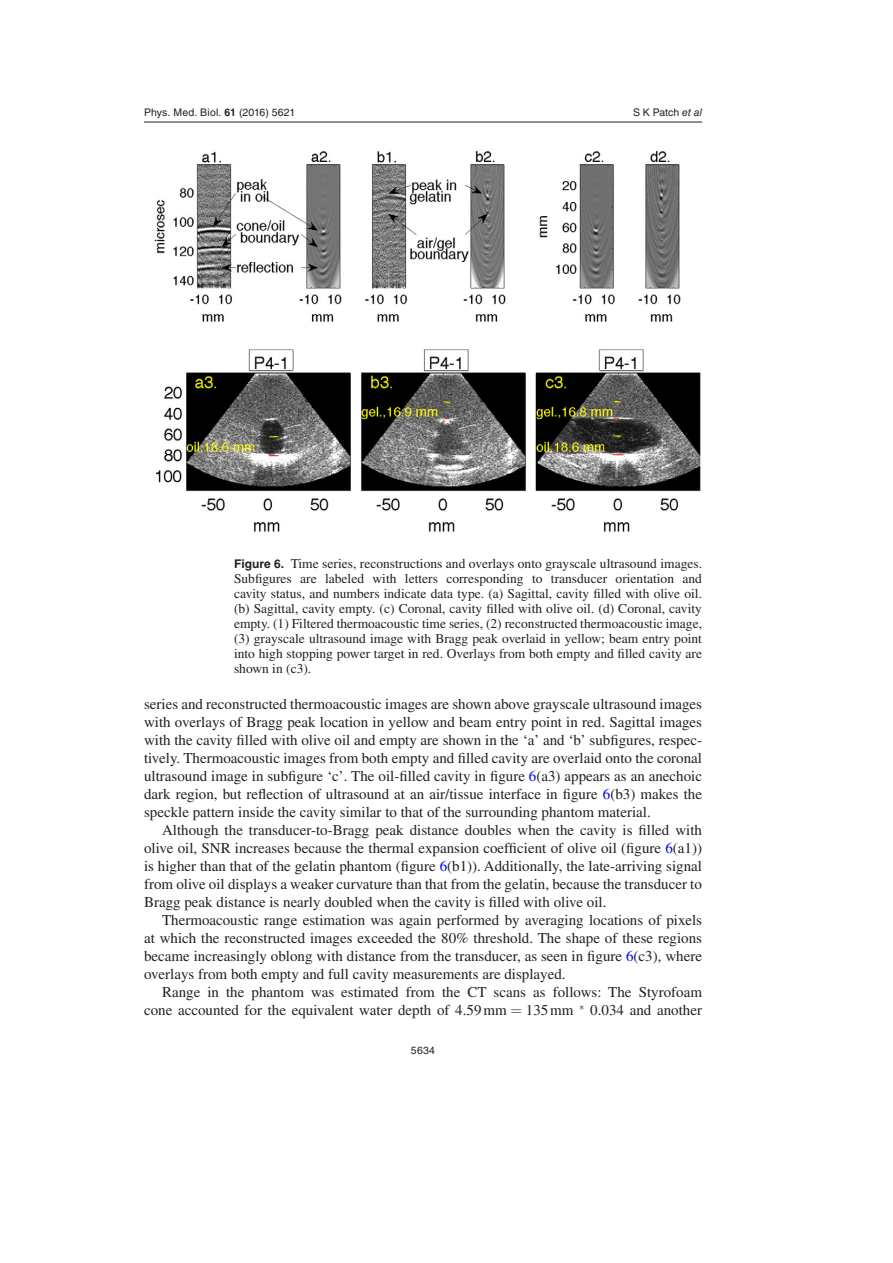
<style>
.page{position:relative;width:893px;height:1263px;background:#fff}
.page>*{position:absolute;margin:0;border:0;box-sizing:border-box;transform-origin:0 0}
.t1{font:15px/18px "Times LT Std";color:#231f20;text-align:justify}
.t2{font:13.5px/15px "Times LT Std";color:#231f20;text-align:justify}
.t3{font:10.5px "Helvetica LT Std";letter-spacing:.02em;color:#231f20}
.s1{font-family:"Helvetica";font-weight:700}
.s2{font-family:"Helvetica"}
.s3{font-style:italic}
.s4{font-family:"Helvetica LT Std";font-weight:700;font-size:12px}
.s5{font-family:"STIX General"}
.s6{color:#00f}
</style>
<div class="page">
<hr style="left:144px;top:122px;width:558px;height:1px;background:#231f20">
<img style="left:154px;top:150px;width:547px;height:382px">
<p class="t3" style="left:144px;top:107px;width:153px">Phys. Med. Biol. <span class="s1">61</span> (<span class="s2">2016</span>) 5621</p>
<p class="t3" style="left:633px;top:106px;width:71px">S K Patch <span class="s3">et al</span></p>
<p class="t2" style="left:234px;top:556px;width:470px"><span class="s4">Figure 6.</span> Time series, reconstructions and overlays onto grayscale ultrasound images.<br>Subfigures are labeled with letters corresponding to transducer orientation and cavity status, and numbers indicate data type. (a) Sagittal, cavity filled with olive oil. (b) Sagittal, cavity empty. (c) Coronal, cavity filled with olive oil. (d) Coronal, cavity empty. (1) Filtered thermoacoustic time series, (2) reconstructed thermoacoustic image, (3) grayscale ultrasound image with Bragg peak overlaid in yellow; beam entry point into high stopping power target in red. Overlays from both empty and filled cavity are shown in (c3).</p>
<p class="t1" style="left:144px;top:695px;width:560px">series and reconstructed thermoacoustic images are shown above grayscale ultrasound images with overlays of Bragg peak location in yellow and beam entry point in red. Sagittal images with the cavity filled with olive oil and empty are shown in the <span class="s5">‘</span>a<span class="s5">’</span> and <span class="s5">‘</span>b<span class="s5">’</span> subfigures, respec&shy;tively. Thermoacoustic images from both empty and filled cavity are overlaid onto the coronal ultrasound image in subfigure <span class="s5">‘</span>c<span class="s5">’</span>. The oil-filled cavity in figure <span class="s6">6</span>(a3) appears as an anechoic dark region, but reflection of ultrasound at an air/tissue interface in figure <span class="s6">6</span>(b3) makes the speckle pattern inside the cavity similar to that of the surrounding phantom material.</p>
<p class="t1" style="left:144px;top:821px;width:560px;text-indent:18px">Although the transducer-to-Bragg peak distance doubles when the cavity is filled with olive oil, SNR increases because the thermal expansion coefficient of olive oil (figure <span class="s6">6</span>(a1)) is higher than that of the gelatin phantom (figure <span class="s6">6</span>(b1)). Additionally, the late-arriving signal from olive oil displays a weaker curvature than that from the gelatin, because the transducer to Bragg peak distance is nearly doubled when the cavity is filled with olive oil.</p>
<p class="t1" style="left:144px;top:911px;width:560px;text-indent:18px">Thermoacoustic range estimation was again performed by averaging locations of pixels at which the reconstructed images exceeded the 80% threshold. The shape of these regions became increasingly oblong with distance from the transducer, as seen in figure <span class="s6">6</span>(c3), where overlays from both empty and full cavity measurements are displayed.</p>
<p class="t1" style="left:144px;top:983px;width:559px;text-indent:18px">Range in the phantom was estimated from the CT scans as follows: The Styrofoam cone accounted for the equivalent water depth of 4.59mm</p>
<p class="t1" style="left:526px;top:1001px;width:178px">135mm 0.034 and another</p>
<p class="t3" style="left:411px;top:1044px;width:26px">5634</p>
</div>
